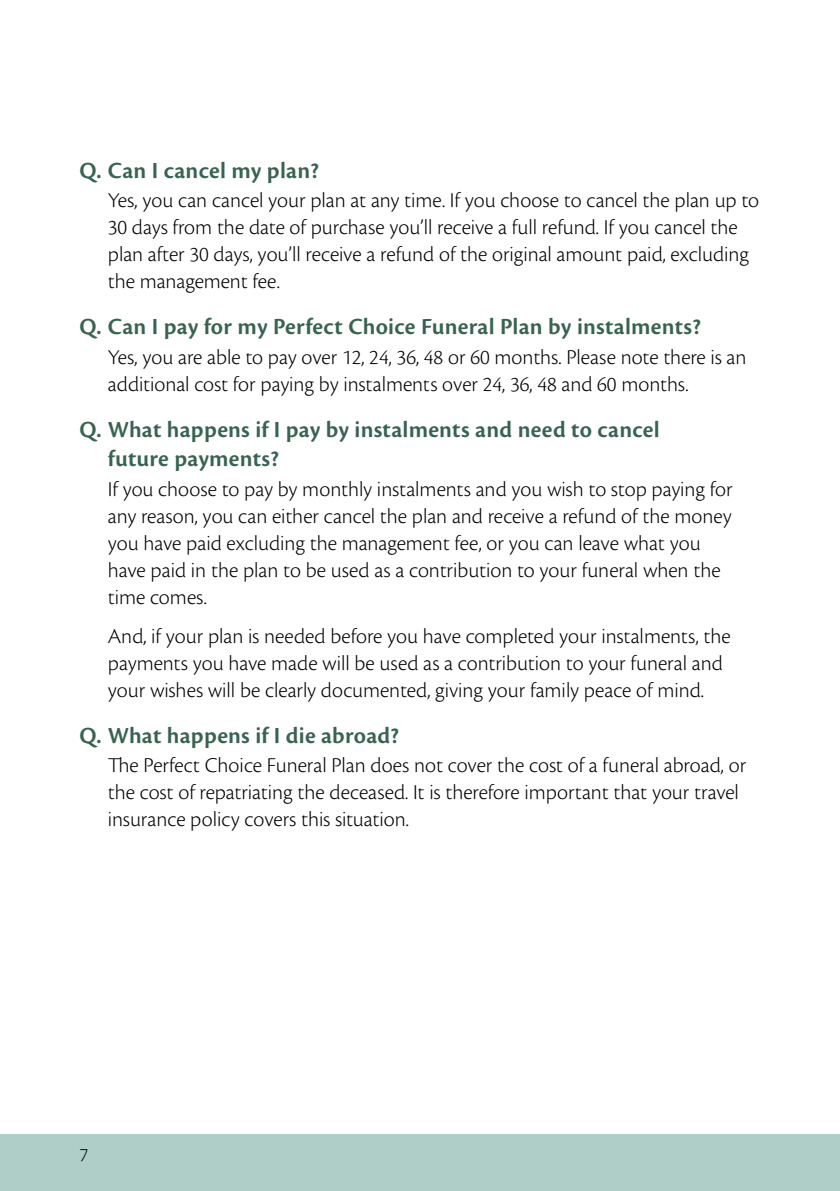
<style>
.page{position:relative;width:840px;height:1191px;background:#fff}
.page>*{position:absolute;margin:0;border:0;box-sizing:border-box;transform-origin:0 0}
.t1{font:600 24px/29px "Cronos Pro";letter-spacing:.01em;color:#386351}
.t2{font:300 22px/27px "Cronos Pro";color:#000}
.t3{font:300 20px "Cronos Pro";color:#000}
</style>
<div class="page">
<div style="left:0;top:1134px;width:839px;height:57px;background:#afcec7"></div>
<p class="t1" style="left:79px;top:156px;width:241px">Q. Can I cancel my plan?</p>
<p class="t2" style="left:108px;top:187px;width:652px">Yes, you can cancel your plan at any time. If you choose to cancel the plan up to 30 days from the date of purchase you’ll receive a full refund. If you cancel the plan after 30 days, you’ll receive a refund of the original amount paid, excluding the management fee.</p>
<p class="t1" style="left:79px;top:313px;width:622px">Q. Can I pay for my Perfect Choice Funeral Plan by instalments?</p>
<p class="t2" style="left:108px;top:344px;width:639px">Yes, you are able to pay over 12, 24, 36, 48 or 60 months. Please note there is an additional cost for paying by instalments over 24, 36, 48 and 60 months.</p>
<p class="t1" style="left:108px;top:415px;width:553px;text-indent:-28px">Q. What happens if I pay by instalments and need to cancel future payments?</p>
<p class="t2" style="left:108px;top:476px;width:626px">If you choose to pay by monthly instalments and you wish to stop paying for any reason, you can either cancel the plan and receive a refund of the money you have paid excluding the management fee, or you can leave what you have paid in the plan to be used as a contribution to your funeral when the time comes.</p>
<p class="t2" style="left:108px;top:622px;width:624px">And, if your plan is needed before you have completed your instalments, the payments you have made will be used as a contribution to your funeral and your wishes will be clearly documented, giving your family peace of mind.</p>
<p class="t1" style="left:79px;top:721px;width:321px">Q. What happens if I die abroad?</p>
<p class="t2" style="left:108px;top:752px;width:639px">The Perfect Choice Funeral Plan does not cover the cost of a funeral abroad, or the cost of repatriating the deceased. It is therefore important that your travel insurance policy covers this situation.</p>
<p class="t3" style="left:79px;top:1143px;width:10px">7</p>
</div>
